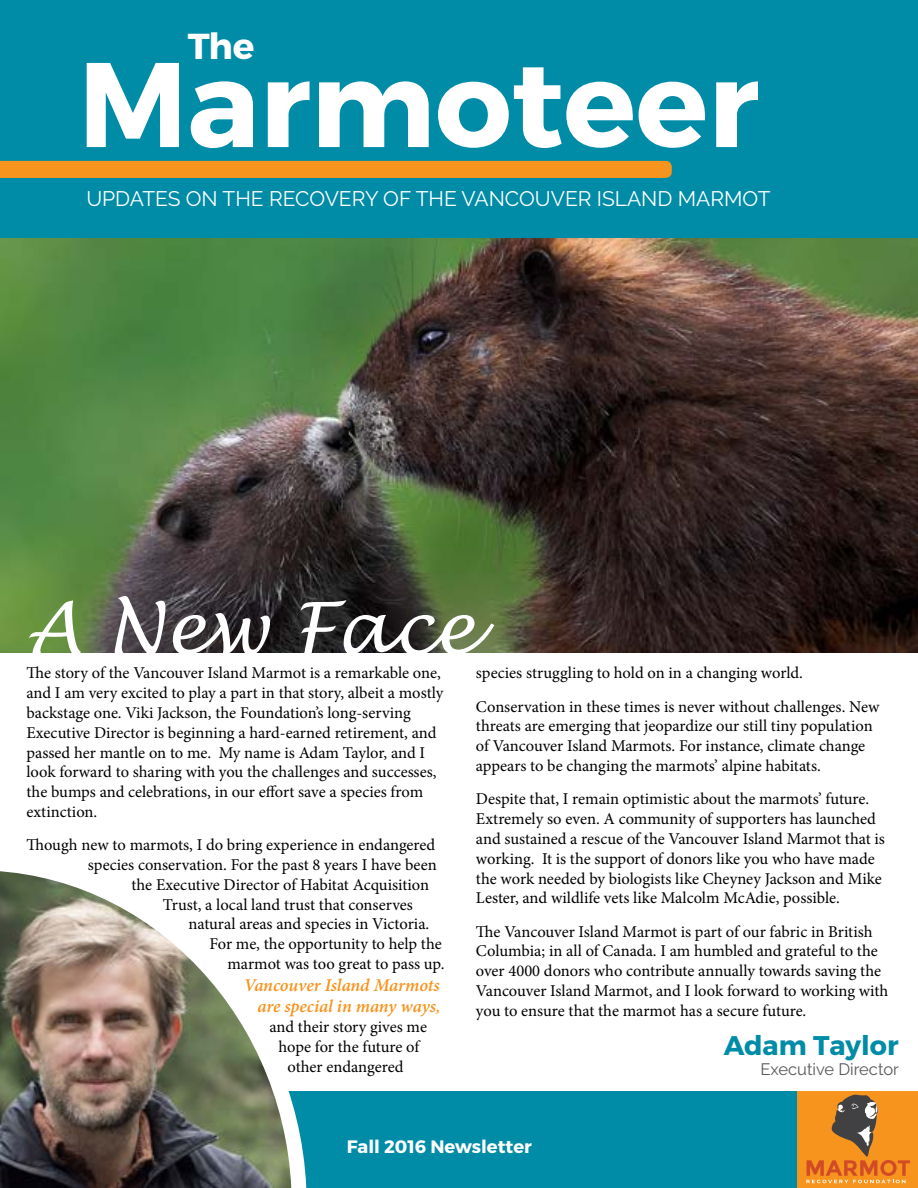
<style>
.page{position:relative;width:918px;height:1188px;background:#fff}
.page>*{position:absolute;margin:0;border:0;box-sizing:border-box;transform-origin:0 0}
.t1{font:700 120px "Montserrat";color:#fff}
.t2{font:italic 72px "Lucida Handwriting";color:#fff}
.t3{font:700 36px "Montserrat";color:#fff}
.t4{font:700 27px "Montserrat";color:#008ca7}
.t5{font:21px "Raleway";color:#fff}
.t6{font:italic 600 18px/21.6px "Minion Pro";letter-spacing:-.005em;color:#f7941e;text-align:right}
.t7{font:700 18px "Montserrat";color:#fff}
.t8{font:16.5px/19.8px "Minion Pro";letter-spacing:-.005em;color:#000}
.t9{font:16.5px "Raleway";color:#58595b}
.s1{font-size:16.5px}
</style>
<div class="page">
<img style="left:0;top:238px;width:918px;height:414px">
<div style="left:253px;top:1091px;width:665px;height:97px;background:#008ca7"></div>
<div style="left:0;top:0;width:918px;height:238px;background:#008ca7"></div>
<div style="left:0;top:161px;width:672px;height:17px;background:#f7941e"></div>
<img style="left:0;top:871px;width:307px;height:317px">
<div style="left:797px;top:1091px;width:121px;height:97px;background:#f7941e"></div>
<svg style="left:806px;top:1095px;width:104px;height:88px"></svg>
<h3 class="t3" style="left:188px;top:24px;width:68px">The</h3>
<h1 class="t1" style="left:78px;top:30px;width:682px">Marmoteer</h1>
<p class="t5" style="left:86px;top:187px;width:686px">UPDATES ON THE RECOVERY OF THE VANCOUVER ISLAND MARMOT</p>
<h2 class="t2" style="left:26px;top:585px;width:450px">A New Face</h2>
<p class="t8" style="left:26px;top:663px;width:418px">The story of the Vancouver Island Marmot is a remarkable one, and I am very excited to play a part in that story, albeit a mostly backstage one. Viki Jackson, the Foundation’s long-serving Executive Director is beginning a hard-earned retirement, and passed her mantle on to me. My name is Adam Taylor, and I look forward to sharing with you the challenges and successes, the bumps and celebrations, in our effort save a species from extinction.</p>
<p class="t8" style="left:26px;top:835px;width:410px">Though new to marmots, I do bring experience in endangered</p>
<p class="t8" style="left:88px;top:855px;width:350px">species conservation. For the past 8 years I have been</p>
<p class="t8" style="left:131px;top:875px;width:299px">the Executive Director of Habitat Acquisition</p>
<p class="t8" style="left:163px;top:895px;width:251px">Trust, a local land trust that conserves</p>
<p class="t8" style="left:188px;top:914px;width:242px">natural areas and species in Victoria.</p>
<p class="t8" style="left:209px;top:934px;width:234px">For me, the opportunity to help the</p>
<p class="t8" style="left:227px;top:954px;width:219px">marmot was too great to pass up.</p>
<p class="t6" style="left:244px;top:974px;width:198px">Vancouver Island Marmots are special in many ways<span class="s1">,</span></p>
<p class="t8" style="left:269px;top:1017px;width:159px;text-align:center">and their story gives me hope for the future of other endangered</p>
<p class="t8" style="left:476px;top:657px;width:405px;line-height:33.3px">species struggling to hold on in a changing world.<br>Conservation in these times is never without challenges. New</p>
<p class="t8" style="left:476px;top:716px;width:398px">threats are emerging that jeopardize our still tiny population of Vancouver Island Marmots. For instance, climate change appears to be changing the marmots’ alpine habitats.</p>
<p class="t8" style="left:476px;top:789px;width:410px">Despite that, I remain optimistic about the marmots’ future.<br>Extremely so even. A community of supporters has launched and sustained a rescue of the Vancouver Island Marmot that is working. It is the support of donors like you who have made the work needed by biologists like Cheyney Jackson and Mike Lester, and wildlife vets like Malcolm McAdie, possible.</p>
<p class="t8" style="left:476px;top:922px;width:414px">The Vancouver Island Marmot is part of our fabric in British Columbia; in all of Canada. I am humbled and grateful to the over 4000 donors who contribute annually towards saving the Vancouver Island Marmot, and I look forward to working with you to ensure that the marmot has a secure future.</p>
<h3 class="t4" style="left:724px;top:1029px;width:176px">Adam Taylor</h3>
<p class="t9" style="left:760px;top:1059px;width:140px">Executive Director</p>
<p class="t7" style="left:347px;top:1136px;width:187px">Fall 2016 Newsletter</p>
</div>
